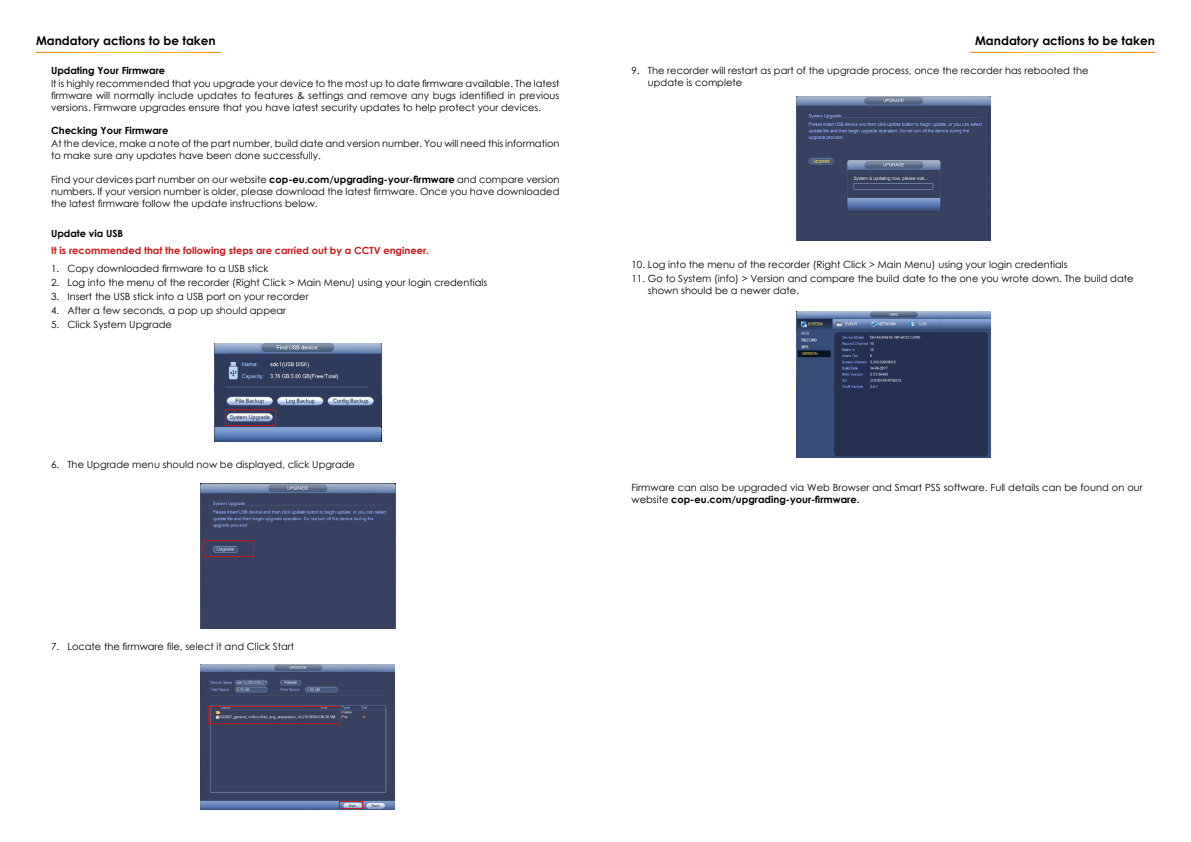
<style>
.page{position:relative;width:1191px;height:842px;background:#fff}
.page>*{position:absolute;margin:0;border:0;box-sizing:border-box;transform-origin:0 0}
.t1{font:700 12px "Century Gothic";color:#000}
.t2{font:9.9px/11.8px "Century Gothic";color:#000}
.t3{font:700 9.9px "Century Gothic";color:#cd171a}
.t4{font:700 9.9px "Century Gothic";color:#000}
.s1{font-weight:700}
</style>
<div class="page">
<img style="left:796px;top:312px;width:194px;height:145px">
<img style="left:796px;top:96px;width:194px;height:145px">
<img style="left:215px;top:343px;width:166px;height:98px">
<div style="left:225px;top:409px;width:51px;height:17px;border:1px solid #cd171a"></div>
<img style="left:201px;top:484px;width:194px;height:144px">
<div style="left:203px;top:540px;width:51px;height:17px;border:1px solid #cd171a"></div>
<img style="left:201px;top:665px;width:194px;height:145px">
<div style="left:339px;top:801px;width:24px;height:8px;border:1px solid #cd171a"></div>
<div style="left:208px;top:706px;width:132px;height:18px;border:1px solid #cd171a"></div>
<p class="t1" style="left:36px;top:32px;width:181px">Mandatory actions to be taken</p>
<p class="t4" style="left:51px;top:63px;width:116px">Updating Your Firmware</p>
<p class="t2" style="left:51px;top:77px;width:510px;text-align:justify">It is highly recommended that you upgrade your device to the most up to date firmware available. The latest firmware will normally include updates to features &amp; settings and remove any bugs identified in previous versions. Firmware upgrades ensure that you have latest security updates to help protect your devices.</p>
<p class="t4" style="left:51px;top:123px;width:119px">Checking Your Firmware</p>
<p class="t2" style="left:51px;top:138px;width:510px">At the device, make a note of the part number, build date and version number. You will need this information to make sure any updates have been done successfully.</p>
<p class="t2" style="left:51px;top:173px;width:510px;text-align:justify">Find your devices part number on our website <span class="s1">cop-eu.com/upgrading-your-firmware</span> and compare version numbers. If your version number is older, please download the latest firmware. Once you have downloaded the latest firmware follow the update instructions below.</p>
<p class="t4" style="left:51px;top:226px;width:74px">Update via USB</p>
<p class="t3" style="left:51px;top:243px;width:379px">It is recommended that the following steps are carried out by a CCTV engineer.</p>
<p class="t2" style="left:51px;top:262px;width:219px">1. Copy downloaded firmware to a USB stick</p>
<p class="t2" style="left:51px;top:276px;width:438px">2. Log into the menu of the recorder (Right Click &gt; Main Menu) using your login credentials</p>
<p class="t2" style="left:51px;top:290px;width:259px">3. Insert the USB stick into a USB port on your recorder</p>
<p class="t2" style="left:51px;top:304px;width:237px">4. After a few seconds, a pop up should appear</p>
<p class="t2" style="left:51px;top:318px;width:122px">5. Click System Upgrade</p>
<p class="t2" style="left:51px;top:458px;width:305px">6. The Upgrade menu should now be displayed, click Upgrade</p>
<p class="t2" style="left:51px;top:640px;width:245px">7. Locate the firmware file, select it and Click Start</p>
<p class="t1" style="left:975px;top:32px;width:181px">Mandatory actions to be taken</p>
<p class="t2" style="left:648px;top:64px;width:442px;text-indent:-16px">9. The recorder will restart as part of the upgrade process, once the recorder has rebooted the update is complete</p>
<p class="t2" style="left:631px;top:258px;width:438px">10. Log into the menu of the recorder (Right Click &gt; Main Menu) using your login credentials</p>
<p class="t2" style="left:648px;top:272px;width:487px;text-indent:-16px">11. Go to System (info) &gt; Version and compare the build date to the one you wrote down. The build date shown should be a newer date.</p>
<p class="t2" style="left:631px;top:482px;width:513px">Firmware can also be upgraded via Web Browser and Smart PSS software. Full details can be found on our website <span class="s1">cop-eu.com/upgrading-your-firmware.</span></p>
</div>
